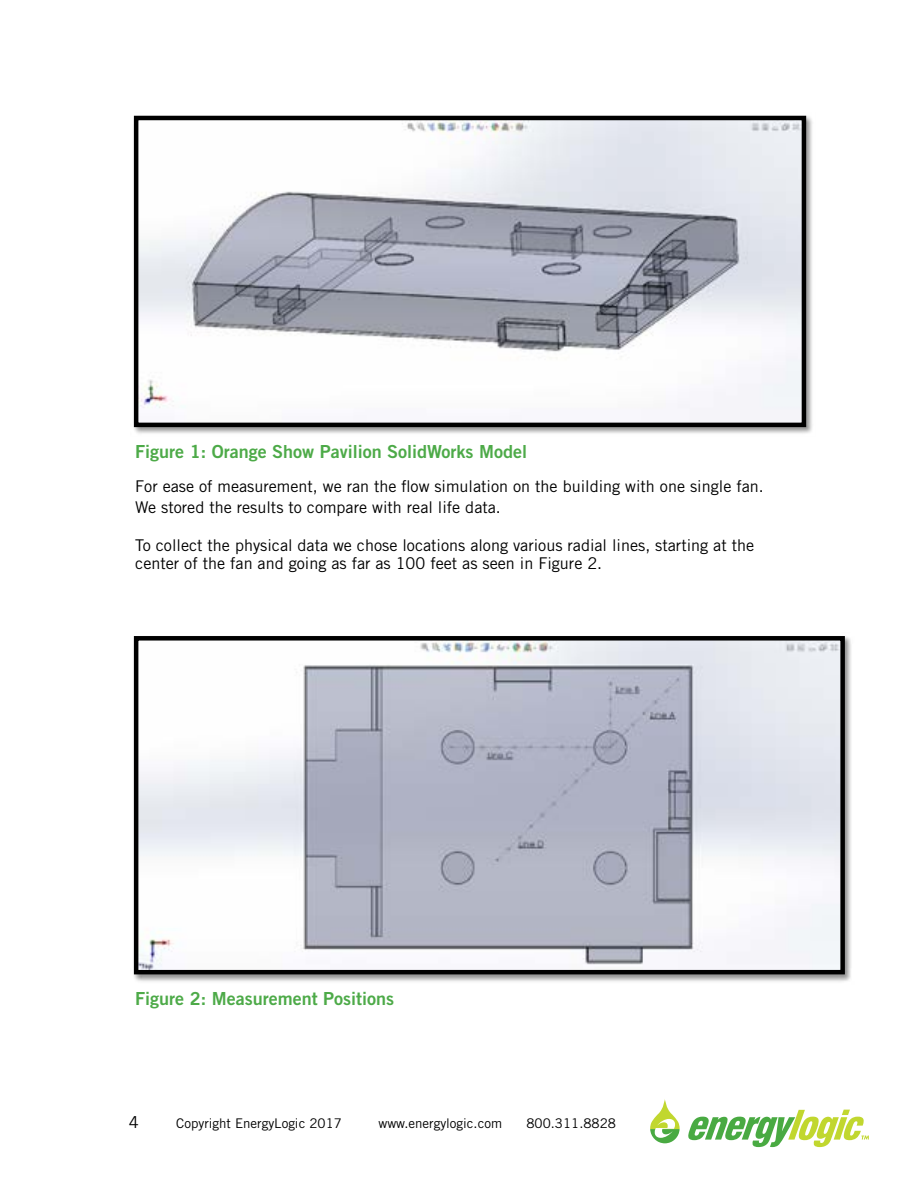
<style>
.page{position:relative;width:918px;height:1188px;background:#fff}
.page>*{position:absolute;margin:0;border:0;box-sizing:border-box;transform-origin:0 0}
.t1{font:18px "Trade Gothic Bold Two";color:#4daa48}
.t2{font:16.5px "Trade Gothic";color:#000}
.t3{font:16.2px/21px "Trade Gothic";color:#000}
.t4{font:13.35px "Trade Gothic";color:#000}
</style>
<div class="page">
<svg style="left:688px;top:1110px;width:181px;height:37px"></svg>
<svg style="left:650px;top:1099px;width:30px;height:44px"></svg>
<img style="left:133px;top:115px;width:679px;height:319px">
<img style="left:139px;top:121px;width:662px;height:301px">
<div style="left:134px;top:116px;width:672px;height:311px;border:4px solid #000"></div>
<img style="left:133px;top:636px;width:718px;height:346px">
<img style="left:139px;top:641px;width:701px;height:328px">
<div style="left:134px;top:636px;width:711px;height:338px;border:4px solid #000"></div>
<p class="t1" style="left:135px;top:441px;width:393px">Figure 1: Orange Show Pavilion SolidWorks Model</p>
<p class="t3" style="left:135px;top:476px;width:630px">For ease of measurement, we ran the flow simulation on the building with one single fan.<br>We stored the results to compare with real life data.</p>
<p class="t3" style="left:135px;top:536px;width:620px;line-height:18px">To collect the physical data we chose locations along various radial lines, starting at the center of the fan and going as far as 100 feet as seen in Figure 2.</p>
<p class="t1" style="left:135px;top:988px;width:260px">Figure 2: Measurement Positions</p>
<p class="t2" style="left:129px;top:1112px;width:12px">4</p>
<p class="t4" style="left:176px;top:1115px;width:167px">Copyright EnergyLogic 2017</p>
<p class="t4" style="left:379px;top:1115px;width:125px">www.energylogic.com</p>
<p class="t4" style="left:527px;top:1115px;width:91px">800.311.8828</p>
</div>
